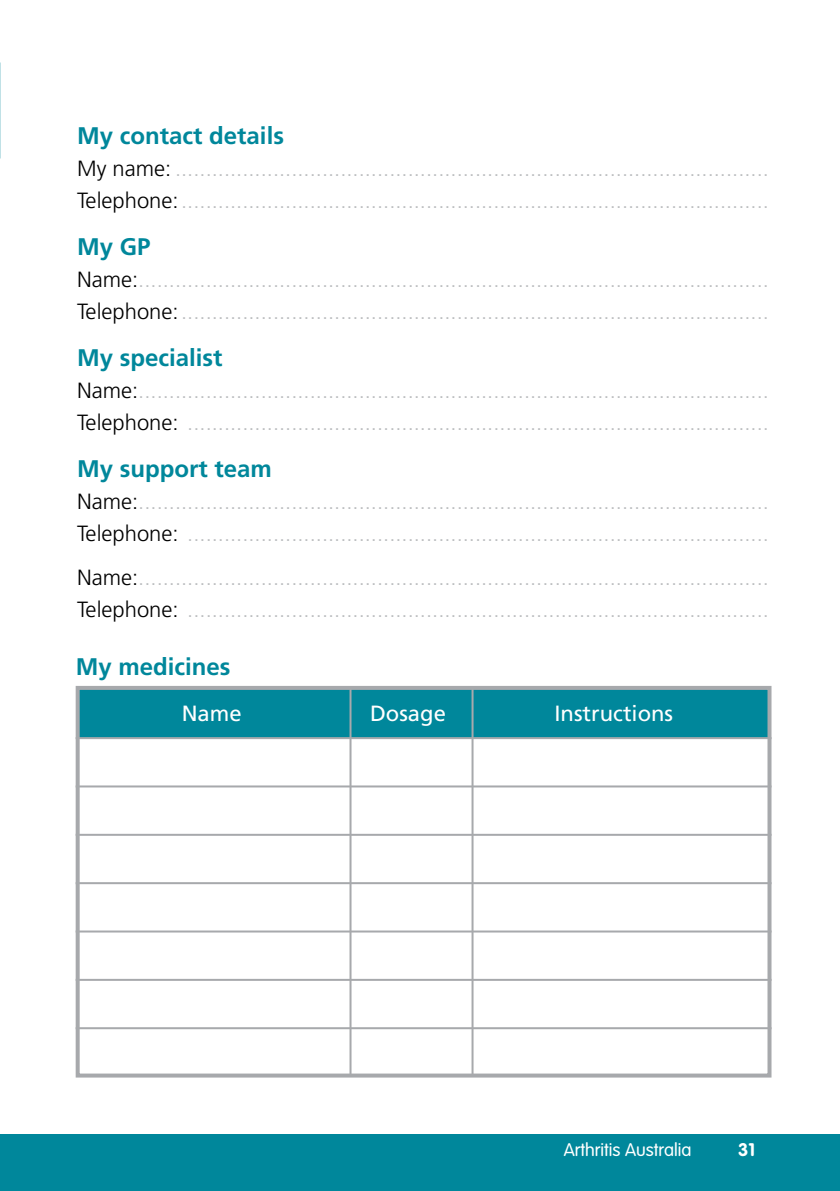
<style>
.page{position:relative;width:840px;height:1191px;background:#fff}
.page>*{position:absolute;margin:0;border:0;box-sizing:border-box;transform-origin:0 0}
.t1{font:700 24px "Frutiger";color:#00879b}
.t2{font:300 22px/32px "Frutiger";color:#bcbec0}
.t3{font:22px "Frutiger";color:#fff}
.t4{font:300 18px "VAG Rounded";color:#fff}
.t5{font:700 18px "VAG Rounded";color:#fff}
.s1{color:#000}
</style>
<div class="page">
<div style="left:0;top:1134px;width:839px;height:57px;background:#00879b"></div>
<div style="left:78px;top:688px;width:691px;height:49px;background:#00879b"></div>
<div style="left:76px;top:686px;width:695px;height:391px;border:4px solid #a7a9ac"></div>
<hr style="left:349px;top:687px;width:2px;height:389px;background:#a7a9ac">
<hr style="left:471px;top:688px;width:2px;height:387px;background:#a7a9ac">
<hr style="left:76px;top:785px;width:695px;height:2px;background:#a7a9ac">
<hr style="left:76px;top:834px;width:695px;height:2px;background:#a7a9ac">
<hr style="left:76px;top:882px;width:695px;height:2px;background:#a7a9ac">
<hr style="left:76px;top:930px;width:695px;height:2px;background:#a7a9ac">
<hr style="left:76px;top:979px;width:695px;height:2px;background:#a7a9ac">
<hr style="left:76px;top:1027px;width:695px;height:2px;background:#a7a9ac">
<hr style="left:76px;top:737px;width:695px;height:2px;background:#a7a9ac">
<p class="t1" style="left:77px;top:121px;width:208px">My contact details</p>
<p class="t2" style="left:77px;top:152px;width:693px"><span class="s1">My name:</span> .................................................................................................<br><span class="s1">Telephone:</span>................................................................................................</p>
<p class="t1" style="left:77px;top:232px;width:75px">My GP</p>
<p class="t2" style="left:77px;top:263px;width:693px"><span class="s1">Name:</span>.......................................................................................................<br><span class="s1">Telephone:</span>................................................................................................</p>
<p class="t1" style="left:77px;top:343px;width:147px">My specialist</p>
<p class="t2" style="left:77px;top:374px;width:693px"><span class="s1">Name:</span>.......................................................................................................<br><span class="s1">Telephone:</span> ...............................................................................................</p>
<p class="t1" style="left:77px;top:454px;width:196px">My support team</p>
<p class="t2" style="left:77px;top:485px;width:693px"><span class="s1">Name:</span>.......................................................................................................<br><span class="s1">Telephone:</span> ...............................................................................................</p>
<p class="t2" style="left:77px;top:562px;width:693px"><span class="s1">Name:</span>.......................................................................................................<br><span class="s1">Telephone:</span> ...............................................................................................</p>
<p class="t1" style="left:76px;top:653px;width:156px">My medicines</p>
<p class="t3" style="left:181px;top:700px;width:61px">Name</p>
<p class="t3" style="left:370px;top:700px;width:77px">Dosage</p>
<p class="t3" style="left:554px;top:700px;width:120px">Instructions</p>
<p class="t4" style="left:563px;top:1139px;width:129px">Arthritis Australia</p>
<p class="t5" style="left:737px;top:1139px;width:18px">31</p>
</div>
